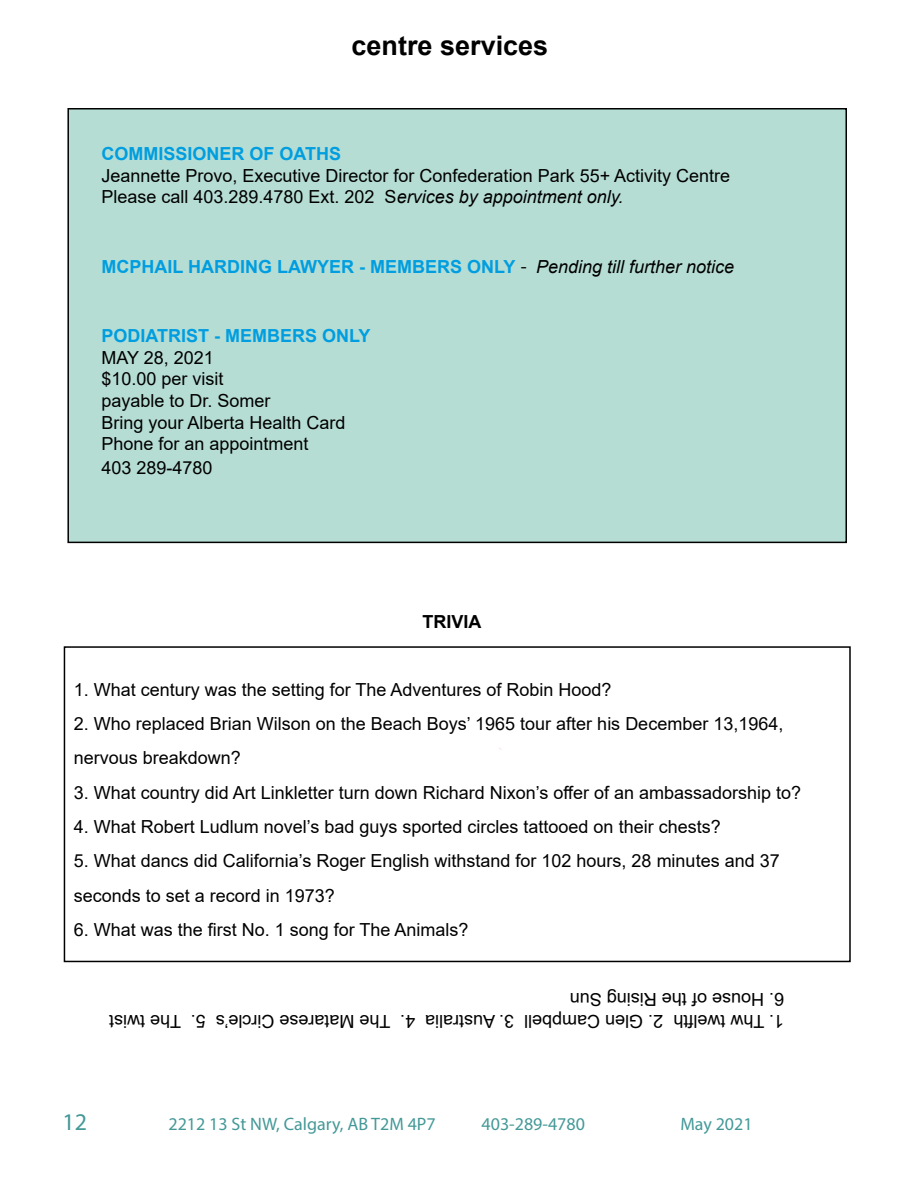
<style>
.page{position:relative;width:918px;height:1188px;background:#fff}
.page>*{position:absolute;margin:0;border:0;box-sizing:border-box;transform-origin:0 0}
.t1{font:700 27px "Arial";color:#000}
.t2{font:24px "Myriad Pro";color:#449998}
.t3{font:18px/21.6px "Arial";color:#000}
.t4{font:700 18px "Arial";color:#009ee0}
.t5{font:18px "Myriad Pro";color:#449998}
.t6{font:700 18px "Arial";color:#000}
.s1{font-style:italic}
.s2{font-family:"Myriad Pro";font-weight:400;font-size:19.5px;color:#000}
.s3{font-weight:400;font-style:italic;color:#000}
</style>
<div class="page">
<div style="left:64px;top:646px;width:787px;height:316px;border:2px solid #000"></div>
<div style="left:68px;top:109px;width:778px;height:433px;background:#b6ddd4"></div>
<div style="left:67px;top:108px;width:780px;height:435px;border:2px solid #000"></div>
<h1 class="t1" style="left:352px;top:26px;width:198px">centre services</h1>
<p class="t4" style="left:101px;top:141px;width:241px">COMMISSIONER OF OATHS</p>
<p class="t3" style="left:101px;top:164px;width:630px">Jeannette Provo, Executive Director for Confederation Park 55+ Activity Centre<br>Please call 403.289.4780 Ext. 202 S<span class="s1">ervices by appointment only.</span></p>
<p class="t4" style="left:101px;top:254px;width:634px">MCPHAIL HARDING LAWYER - MEMBERS ONLY <span class="s2">-</span> <span class="s3">Pending till further notice</span></p>
<p class="t4" style="left:101px;top:323px;width:271px">PODIATRIST - MEMBERS ONLY</p>
<p class="t3" style="left:101px;top:346px;width:246px">MAY 28, 2021<br>$10.00 per visit<br>payable to Dr. Somer<br>Bring your Alberta Health Card<br>Phone for an appointment</p>
<p class="t3" style="left:101px;top:456px;width:113px">403 289-4780</p>
<p class="t6" style="left:423px;top:609px;width:61px">TRIVIA</p>
<p class="t3" style="left:74px;top:678px;width:539px">1. What century was the setting for The Adventures of Robin Hood?</p>
<p class="t3" style="left:74px;top:706px;width:711px;line-height:34.3px">2. Who replaced Brian Wilson on the Beach Boys’ 1965 tour after his December 13,1964, nervous breakdown?</p>
<p class="t3" style="left:74px;top:782px;width:729px">3. What country did Art Linkletter turn down Richard Nixon’s offer of an ambassadorship to?</p>
<p class="t3" style="left:74px;top:816px;width:648px">4. What Robert Ludlum novel’s bad guys sported circles tattooed on their chests?</p>
<p class="t3" style="left:74px;top:844px;width:708px;line-height:34.3px">5. What dancs did California’s Roger English withstand for 102 hours, 28 minutes and 37 seconds to set a record in 1973?</p>
<p class="t3" style="left:74px;top:919px;width:396px">6. What was the first No. 1 song for The Animals?</p>
<p class="t3" style="left:784px;top:1011px;width:216px;rotate:-180deg">6. House of the Rising Sun</p>
<p class="t3" style="left:784px;top:1032px;width:676px;rotate:-180deg">1. Thw twelfth 2. Glen Campbell 3. Australia 4. The Matarese Circle’s 5. The twist</p>
<h2 class="t2" style="left:63px;top:1107px;width:26px">12</h2>
<p class="t5" style="left:169px;top:1113px;width:269px">2212 13 St NW, Calgary, AB T2M 4P7</p>
<p class="t5" style="left:482px;top:1113px;width:105px">403-289-4780</p>
<p class="t5" style="left:680px;top:1113px;width:74px">May 2021</p>
</div>
